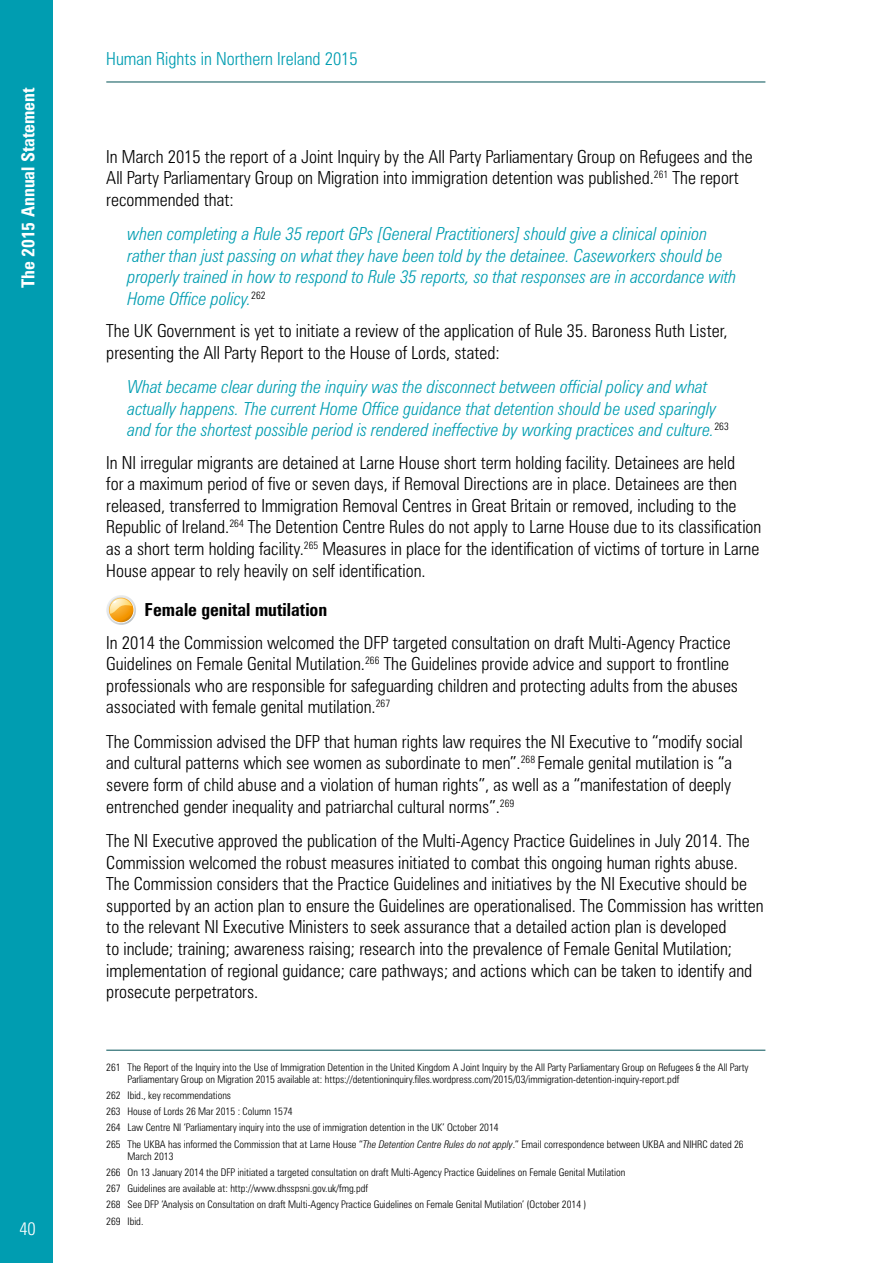
<style>
.page{position:relative;width:893px;height:1263px;background:#fff}
.page>*{position:absolute;margin:0;border:0;box-sizing:border-box;transform-origin:0 0}
.Body_text__2014{font:300 condensed 18px/21.6px "Zurich BT";color:#000}
.Quote__2014{font:italic 300 condensed 18px/21.6px "Zurich BT";color:#009db1}
.t1{font:300 condensed 18px "Zurich BT";color:#009db1}
.Heading_2__2014{font:700 condensed 18px "Zurich BT";color:#000}
.t2{font:700 condensed 18px "Zurich BT";color:#fff}
.t3{font:300 condensed 18px "Zurich BT";color:#fff}
.Footnotes__2014{font:300 condensed 10.5px/12px "Zurich BT";color:#000}
.s1{font-style:italic}
</style>
<div class="page">
<div style="left:0;top:0;width:53px;height:1263px;background:#009db1"></div>
<hr style="left:106px;top:82px;width:659px;height:1px;background:#005156">
<svg style="left:106px;top:595px;width:30px;height:30px"></svg>
<svg style="left:108px;top:597px;width:26px;height:26px"></svg>
<svg style="left:109px;top:598px;width:24px;height:24px"></svg>
<svg style="left:110px;top:598px;width:22px;height:16px"></svg>
<hr style="left:106px;top:1050px;width:659px;height:1px;background:#005156">
<p class="t2" style="left:17px;top:288px;width:202px;rotate:-90deg">The 2015 Annual Statement</p>
<p class="t3" style="left:19px;top:1217px;width:18px">40</p>
<p class="t1" style="left:106px;top:47px;width:253px">Human Rights in Northern Ireland 2015</p>
<p class="Body_text__2014" style="left:106px;top:145px;width:648px">In March 2015 the report of a Joint Inquiry by the All Party Parliamentary Group on Refugees and the<br>All Party Parliamentary Group on Migration into immigration detention was published.<sup>261</sup> The report recommended that:</p>
<p class="Quote__2014" style="left:128px;top:223px;width:610px">when completing a Rule 35 report GPs [General Practitioners] should give a clinical opinion rather than just passing on what they have been told by the detainee. Caseworkers should be properly trained in how to respond to Rule 35 reports, so that responses are in accordance with Home Office policy.<sup>262</sup></p>
<p class="Body_text__2014" style="left:106px;top:320px;width:623px">The UK Government is yet to initiate a review of the application of Rule 35. Baroness Ruth Lister, presenting the All Party Report to the House of Lords, stated:</p>
<p class="Quote__2014" style="left:128px;top:376px;width:603px">What became clear during the inquiry was the disconnect between official policy and what actually happens. The current Home Office guidance that detention should be used sparingly and for the shortest possible period is rendered ineffective by working practices and culture.<sup>263</sup></p>
<p class="Body_text__2014" style="left:106px;top:451px;width:657px">In NI irregular migrants are detained at Larne House short term holding facility. Detainees are held<br>for a maximum period of five or seven days, if Removal Directions are in place. Detainees are then released, transferred to Immigration Removal Centres in Great Britain or removed, including to the Republic of Ireland.<sup>264</sup> The Detention Centre Rules do not apply to Larne House due to its classification as a short term holding facility.<sup>265</sup> Measures in place for the identification of victims of torture in Larne House appear to rely heavily on self identification.</p>
<p class="Heading_2__2014" style="left:145px;top:599px;width:184px">Female genital mutilation</p>
<p class="Body_text__2014" style="left:106px;top:631px;width:633px">In 2014 the Commission welcomed the DFP targeted consultation on draft Multi-Agency Practice Guidelines on Female Genital Mutilation.<sup>266</sup> The Guidelines provide advice and support to frontline professionals who are responsible for safeguarding children and protecting adults from the abuses associated with female genital mutilation.<sup>267</sup></p>
<p class="Body_text__2014" style="left:106px;top:730px;width:638px">The Commission advised the DFP that human rights law requires the NI Executive to “modify social and cultural patterns which see women as subordinate to men”.<sup>268</sup> Female genital mutilation is “a severe form of child abuse and a violation of human rights”, as well as a “manifestation of deeply entrenched gender inequality and patriarchal cultural norms”.<sup>269</sup></p>
<p class="Body_text__2014" style="left:106px;top:829px;width:659px">The NI Executive approved the publication of the Multi-Agency Practice Guidelines in July 2014. The Commission welcomed the robust measures initiated to combat this ongoing human rights abuse.<br>The Commission considers that the Practice Guidelines and initiatives by the NI Executive should be supported by an action plan to ensure the Guidelines are operationalised. The Commission has written to the relevant NI Executive Ministers to seek assurance that a detailed action plan is developed<br>to include; training; awareness raising; research into the prevalence of Female Genital Mutilation; implementation of regional guidance; care pathways; and actions which can be taken to identify and prosecute perpetrators.</p>
<p class="Footnotes__2014" style="left:128px;top:1061px;width:623px;text-indent:-21px">261 The Report of the Inquiry into the Use of Immigration Detention in the United Kingdom A Joint Inquiry by the All Party Parliamentary Group on Refugees &amp; the All Party<br>Parliamentary Group on Migration 2015 available at: https://detentioninquiry.files.wordpress.com/2015/03/immigration-detention-inquiry-report.pdf</p>
<p class="Footnotes__2014" style="left:106px;top:1089px;width:126px">262 Ibid., key recommendations</p>
<p class="Footnotes__2014" style="left:106px;top:1105px;width:188px">263 House of Lords 26 Mar 2015 : Column 1574</p>
<p class="Footnotes__2014" style="left:106px;top:1121px;width:394px">264 Law Centre NI ‘Parliamentary inquiry into the use of immigration detention in the UK’ October 2014</p>
<p class="Footnotes__2014" style="left:128px;top:1138px;width:618px;text-indent:-21px">265 The UKBA has informed the Commission that at Larne House “<span class="s1">The Detention Centre Rules do not apply</span>.” Email correspondence between UKBA and NIHRC dated 26<br>March 2013</p>
<p class="Footnotes__2014" style="left:106px;top:1166px;width:520px">266 On 13 January 2014 the DFP initiated a targeted consultation on draft Multi-Agency Practice Guidelines on Female Genital Mutilation</p>
<p class="Footnotes__2014" style="left:106px;top:1182px;width:263px">267 Guidelines are available at: http://www.dhsspsni.gov.uk/fmg.pdf</p>
<p class="Footnotes__2014" style="left:106px;top:1198px;width:482px">268 See DFP ‘Analysis on Consultation on draft Multi-Agency Practice Guidelines on Female Genital Mutilation’ (October 2014 )</p>
<p class="Footnotes__2014" style="left:106px;top:1215px;width:39px">269 Ibid.</p>
</div>
